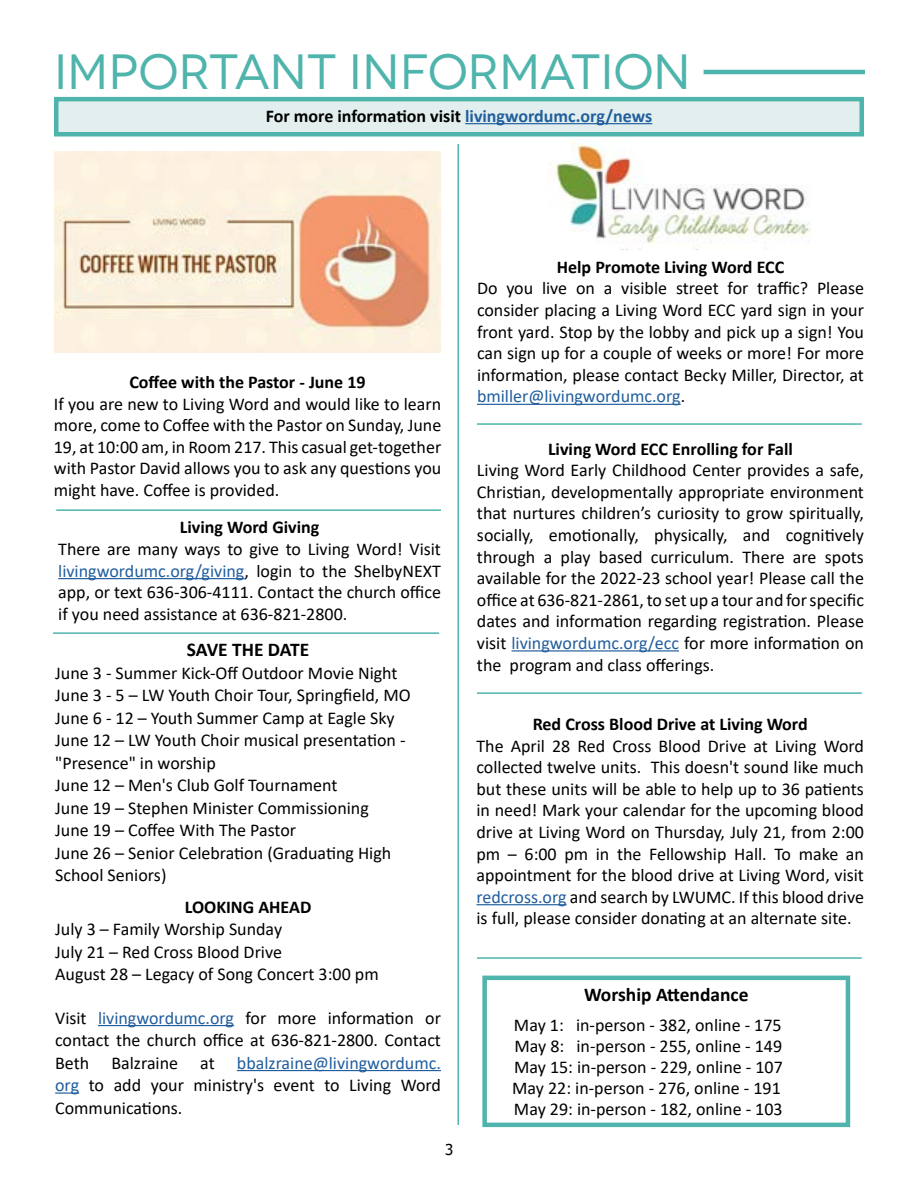
<style>
.page{position:relative;width:918px;height:1188px;background:#fff}
.page>*{position:absolute;margin:0;border:0;box-sizing:border-box;transform-origin:0 0}
.t1{font:49.5px "Novecentowide";letter-spacing:-.005em;color:#4fb4ac}
.t2{font:700 19.5px "Calibri";color:#000}
.t3{font:18px/21.6px "Calibri";color:#000;text-align:justify}
.t4{font:700 18px "Calibri";color:#000}
.t5{font:15px "Tahoma";color:#000}
.s1{color:#215e9e}
</style>
<div class="page">
<hr style="left:458px;top:144px;width:1px;height:981px;background:#4fb4ac">
<hr style="left:704px;top:70px;width:161px;height:4px;background:#4fb4ac">
<hr style="left:98px;top:1025px;width:136px;height:1px;background:#215e9e">
<hr style="left:237px;top:1070px;width:204px;height:1px;background:#215e9e">
<hr style="left:55px;top:1092px;width:24px;height:2px;background:#215e9e">
<hr style="left:53px;top:632px;width:386px;height:2px;background:#4fb4ac">
<hr style="left:58px;top:578px;width:187px;height:1px;background:#215e9e">
<div style="left:482px;top:976px;width:368px;height:151px;border:4px solid #4fb4ac"></div>
<hr style="left:477px;top:423px;width:385px;height:2px;background:#4fb4ac">
<hr style="left:477px;top:904px;width:90px;height:1px;background:#215e9e">
<hr style="left:56px;top:509px;width:385px;height:2px;background:#4fb4ac">
<hr style="left:477px;top:957px;width:385px;height:2px;background:#4fb4ac">
<div style="left:56px;top:99px;width:806px;height:35px;background:#e3efee"></div>
<hr style="left:465px;top:123px;width:187px;height:1px;background:#215e9e">
<div style="left:54px;top:97px;width:810px;height:39px;border:4px solid #4fb4ac"></div>
<img style="left:549px;top:139px;width:262px;height:110px">
<hr style="left:511px;top:650px;width:168px;height:2px;background:#215e9e">
<img style="left:54px;top:151px;width:387px;height:202px">
<hr style="left:477px;top:404px;width:204px;height:1px;background:#215e9e">
<hr style="left:477px;top:692px;width:385px;height:2px;background:#4fb4ac">
<h1 class="t1" style="left:54px;top:42px;width:638px">IMPORTANT INFORMATION</h1>
<p class="t4" style="left:266px;top:103px;width:388px">For more information visit <span class="s1">livingwordumc.org/news</span></p>
<p class="t4" style="left:129px;top:369px;width:238px">Coffee with the Pastor - June 19</p>
<p class="t3" style="left:54px;top:392px;width:389px">If you are new to Living Word and would like to learn more, come to Coffee with the Pastor on Sunday, June 19, at 10:00 am, in Room 217. This casual get-together with Pastor David allows you to ask any questions you might have. Coffee is provided.</p>
<p class="t4" style="left:180px;top:515px;width:141px">Living Word Giving</p>
<p class="t3" style="left:58px;top:538px;width:384px">There are many ways to give to Living Word! Visit <span class="s1">livingwordumc.org/giving</span>, login to the ShelbyNEXT app, or text 636-306-4111. Contact the church office if you need assistance at 636-821-2800.</p>
<p class="t2" style="left:187px;top:636px;width:124px">SAVE THE DATE</p>
<p class="t3" style="left:55px;top:661px;width:357px;line-height:22.5px;text-align:left">June 3 - Summer Kick-Off Outdoor Movie Night June 3 - 5 – LW Youth Choir Tour, Springfield, MO June 6 - 12 – Youth Summer Camp at Eagle Sky June 12 – LW Youth Choir musical presentation - "Presence" in worship<br>June 12 – Men's Club Golf Tournament<br>June 19 – Stephen Minister Commissioning<br>June 19 – Coffee With The Pastor<br>June 26 – Senior Celebration (Graduating High School Seniors)</p>
<p class="t4" style="left:185px;top:894px;width:128px">LOOKING AHEAD</p>
<p class="t3" style="left:55px;top:917px;width:325px;line-height:22.5px;text-align:left">July 3 – Family Worship Sunday<br>July 21 – Red Cross Blood Drive<br>August 28 – Legacy of Song Concert 3:00 pm</p>
<p class="t3" style="left:55px;top:1006px;width:387px;line-height:22.5px">Visit <span class="s1">livingwordumc.org</span> for more information or contact the church office at 636-821-2800. Contact Beth Balzraine at <span class="s1">bbalzraine@livingwordumc. org</span> to add your ministry's event to Living Word Communications.</p>
<p class="t5" style="left:445px;top:1139px;width:10px">3</p>
<p class="t4" style="left:557px;top:254px;width:229px">Help Promote Living Word ECC</p>
<p class="t3" style="left:477px;top:277px;width:389px">Do you live on a visible street for traffic? Please consider placing a Living Word ECC yard sign in your front yard. Stop by the lobby and pick up a sign! You can sign up for a couple of weeks or more! For more information, please contact Becky Miller, Director, at <span class="s1">bmiller@livingwordumc.org</span>.</p>
<p class="t4" style="left:548px;top:436px;width:246px">Living Word ECC Enrolling for Fall</p>
<p class="t3" style="left:477px;top:459px;width:389px">Living Word Early Childhood Center provides a safe, Christian, developmentally appropriate environment that nurtures children’s curiosity to grow spiritually, socially, emotionally, physically, and cognitively through a play based curriculum. There are spots available for the 2022-23 school year! Please call the office at 636-821-2861, to set up a tour and for specific dates and information regarding registration. Please visit <span class="s1">livingwordumc.org/ecc</span> for more information on the program and class offerings.</p>
<p class="t4" style="left:533px;top:711px;width:277px">Red Cross Blood Drive at Living Word</p>
<p class="t3" style="left:477px;top:734px;width:389px">The April 28 Red Cross Blood Drive at Living Word collected twelve units. This doesn't sound like much but these units will be able to help up to 36 patients in need! Mark your calendar for the upcoming blood drive at Living Word on Thursday, July 21, from 2:00 pm – 6:00 pm in the Fellowship Hall. To make an appointment for the blood drive at Living Word, visit <span class="s1">redcross.org</span> and search by LWUMC. If this blood drive is full, please consider donating at an alternate site.</p>
<p class="t2" style="left:584px;top:981px;width:166px">Worship Attendance</p>
<p class="t3" style="left:512px;top:1015px;width:272px;line-height:21px">May 1: in-person - 382, online - 175<br>May 8: in-person - 255, online - 149<br>May 15: in-person - 229, online - 107<br>May 22: in-person - 276, online - 191<br>May 29: in-person - 182, online - 103</p>
</div>
